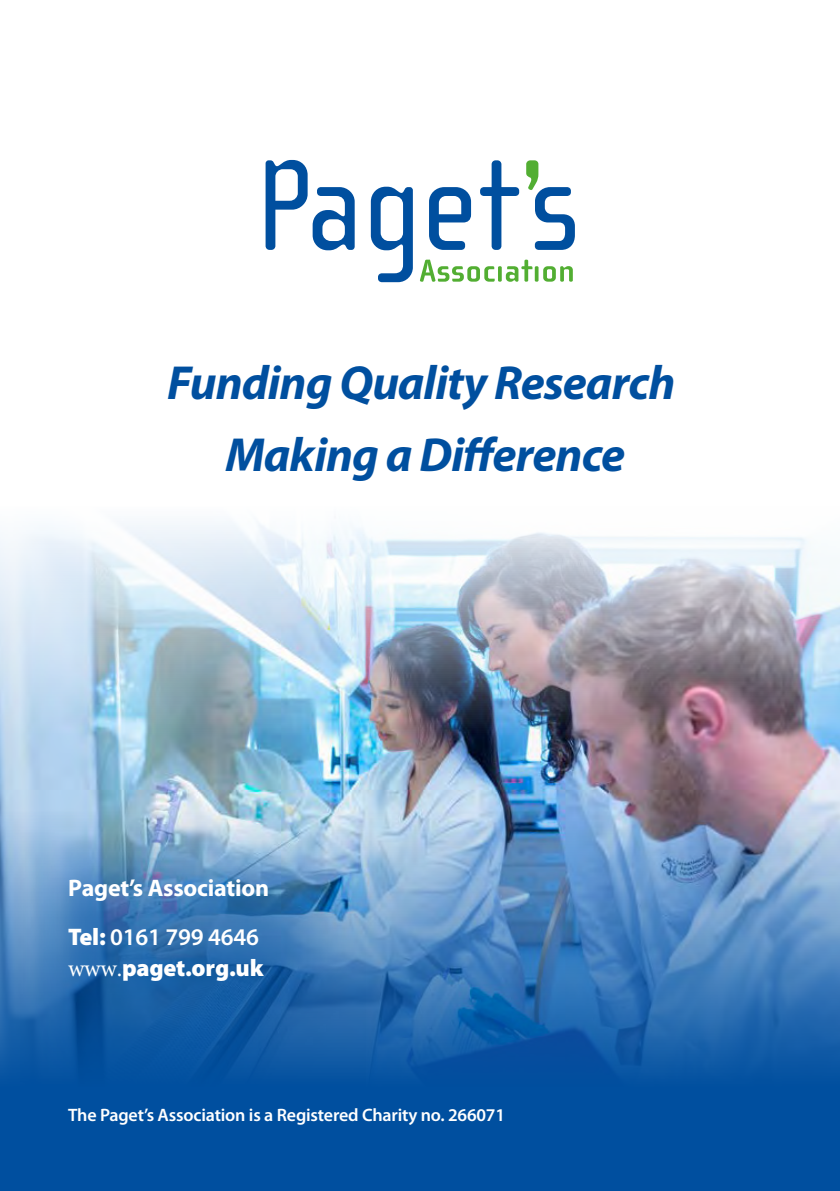
<style>
.page{position:relative;width:840px;height:1191px;background:#fff}
.page>*{position:absolute;margin:0;border:0;box-sizing:border-box;transform-origin:0 0}
.t1{font:italic 700 48px/72px "Myriad Pro";letter-spacing:-.02em;color:#004f9f;text-align:center}
.t2{font:700 24px/48.8px "Myriad Pro";letter-spacing:-.01em;color:#fff}
.t3{font:900 24px "Myriad Pro";letter-spacing:-.01em;color:#fff}
.t4{font:600 18px "Myriad Pro";letter-spacing:-.01em;color:#fff}
.s1{font-weight:900}
.s2{font-weight:600}
.s3{font-family:"Minion Pro";font-weight:400}
</style>
<div class="page">
<img style="left:0;top:521px;width:839px;height:290px">
<svg style="left:420px;top:260px;width:152px;height:22px"></svg>
<svg style="left:370px;top:187px;width:42px;height:95px"></svg>
<svg style="left:265px;top:160px;width:89px;height:90px"></svg>
<svg style="left:429px;top:187px;width:42px;height:63px"></svg>
<svg style="left:480px;top:160px;width:39px;height:90px"></svg>
<svg style="left:526px;top:160px;width:48px;height:90px"></svg>
<svg style="left:0;top:811px;width:839px;height:380px;background:#3472b2"></svg>
<svg style="left:20px;top:832px;width:345px;height:293px;background:#3070af"></svg>
<h1 class="t1" style="left:167px;top:345px;width:509px">Funding Quality Research<br>Making a Difference</h1>
<h2 class="t2" style="left:68px;top:862px;width:202px">Paget’s Association<br><span class="s1">Tel:</span> <span class="s2">0161 799 4646</span></h2>
<h2 class="t3" style="left:68px;top:952px;width:197px"><span class="s3">www.</span>paget.org.uk</h2>
<p class="t4" style="left:68px;top:1103px;width:438px">The Paget’s Association is a Registered Charity no. 266071</p>
</div>
